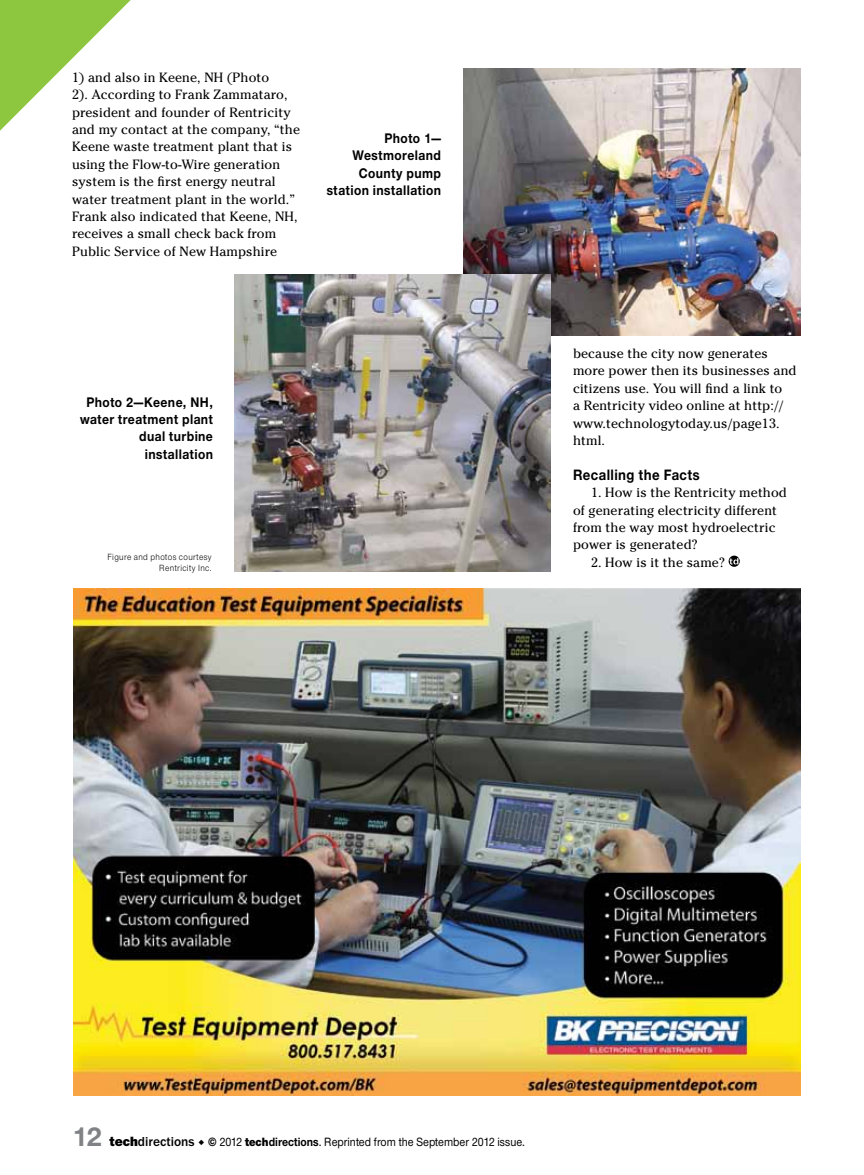
<style>
.page{position:relative;width:864px;height:1175px;background:#fff}
.page>*{position:absolute;margin:0;border:0;box-sizing:border-box;transform-origin:0 0}
.t1{font:700 15.6px "Nimbus San Nov T";letter-spacing:.03em;color:#000;scale:.9 1}
.t2{font:700 14.4px/17.4px "Nimbus San Nov T";letter-spacing:.035em;color:#000;text-align:right;scale:.9 1}
.t3{font:13.35px/17.4px "Cheltenham";letter-spacing:.01em;color:#000}
.t4{font:500 12.45px "Nimbus San Nov T";color:#000;scale:.9 1}
.t5{font:9.3px/10.5px "Nimbus San Nov T";letter-spacing:.045em;color:#000;text-align:right;scale:.9 1}
.s1{font-weight:700;font-size:28.35px;color:#808285}
.s2{font-family:"Franklin Gothic";font-weight:800;font-size:13.5px}
.s3{font-family:"Franklin Gothic";font-size:13.5px}
.s4{font-family:"Nimbus San Nov T Heav";font-weight:400}
.s5{font-family:"Nimbus San Nov T Blac";font-weight:400}
.s6{font-weight:700}
</style>
<div class="page">
<svg style="left:0;top:0;width:131px;height:131px"></svg>
<img style="left:464px;top:68px;width:337px;height:268px">
<img style="left:234px;top:275px;width:316px;height:297px">
<svg style="left:729px;top:555px;width:11px;height:12px"></svg>
<svg style="left:729px;top:558px;width:9px;height:6px"></svg>
<img style="left:73px;top:588px;width:728px;height:507px">
<p class="t3" style="left:72px;top:69px;width:229px">1) and also in Keene, NH (Photo<br>2). According to Frank Zammataro, president and founder of Rentricity and my contact at the company, “the Keene waste treatment plant that is using the Flow-to-Wire generation system is the first energy neutral water treatment plant in the world.” Frank also indicated that Keene, NH, receives a small check back from Public Service of New Hampshire</p>
<p class="t2" style="left:327px;top:129px;width:129px">Photo 1—<br>Westmoreland<br>County pump station installation</p>
<p class="t2" style="left:80px;top:393px;width:149px">Photo 2—Keene, NH, water treatment plant dual turbine installation</p>
<p class="t5" style="left:107px;top:552px;width:117px">Figure and photos courtesy<br>Rentricity Inc.</p>
<p class="t3" style="left:573px;top:345px;width:225px">because the city now generates more power then its businesses and citizens use. You will find a link to<br>a Rentricity video online at http:// www.technologytoday.us/page13. html.</p>
<p class="t1" style="left:573px;top:465px;width:142px">Recalling the Facts</p>
<p class="t3" style="left:573px;top:484px;width:215px;text-indent:18px">1. How is the Rentricity method of generating electricity different from the way most hydroelectric power is generated?</p>
<p class="t3" style="left:591px;top:553px;width:135px">2. How is it the same?</p>
<p class="t4" style="left:72px;top:1134px;width:505px"><span class="s1">12</span> <span class="s2">tech</span><span class="s3">directions</span> ◆ <span class="s4">©</span> 2012 <span class="s5">tech</span><span class="s6">directions</span>. Reprinted from the September 2012 issue.</p>
</div>
